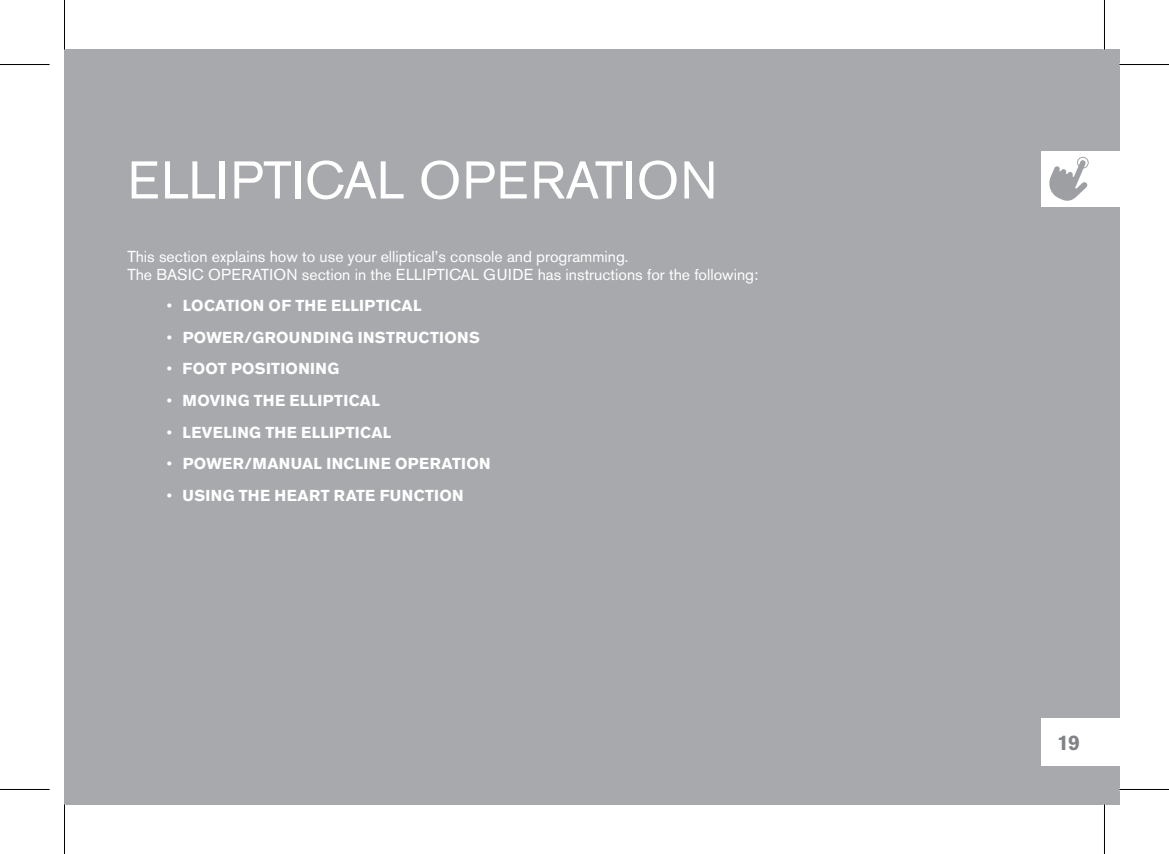
<style>
.page{position:relative;width:1169px;height:854px;background:#fff}
.page>*{position:absolute;margin:0;border:0;box-sizing:border-box;transform-origin:0 0}
.t1{font:52.5px "Akzidenz Grotesk BE";color:#fff}
.t2{font:700 21px "Akzidenz Grotesk BE";color:#808285}
.t3{font:700 15.75px "Akzidenz Grotesk BE";letter-spacing:.02em;color:#fff}
.t4{font:15.75px/18.4px "Akzidenz Grotesk BE";color:#fff}
.s1{font-weight:400}
</style>
<div class="page">
<div style="left:64px;top:50px;width:1055px;height:754px;background:#a8a9ad"></div>
<div style="left:1041px;top:718px;width:79px;height:47px;background:#fff"></div>
<div style="left:1041px;top:151px;width:79px;height:55px;background:#fff"></div>
<svg style="left:1049px;top:157px;width:39px;height:44px"></svg>
<hr style="left:0;top:64px;width:50px;height:1px;background:#000">
<hr style="left:1119px;top:64px;width:49px;height:1px;background:#000">
<hr style="left:0;top:789px;width:50px;height:1px;background:#000">
<hr style="left:1119px;top:789px;width:49px;height:1px;background:#000">
<hr style="left:64px;top:0;width:1px;height:50px;background:#000">
<hr style="left:64px;top:804px;width:1px;height:49px;background:#000">
<hr style="left:1104px;top:0;width:1px;height:50px;background:#000">
<hr style="left:1104px;top:804px;width:1px;height:49px;background:#000">
<h1 class="t1" style="left:127px;top:149px;width:591px">ELLIPTICAL OPERATION</h1>
<p class="t4" style="left:127px;top:247px;width:502px">This section explains how to use your elliptical’s console and programming.<br>The BASIC OPERATION section in the elliptical</p>
<p class="t4" style="left:483px;top:265px;width:277px">gui de has instructions for the following:</p>
<p class="t3" style="left:167px;top:297px;width:27px"><span class="s1">•</span> LOCATIONO</p>
<p class="t3" style="left:281px;top:297px;width:142px">F THEELLIPTICAL</p>
<p class="t3" style="left:167px;top:328px;width:196px"><span class="s1">•</span> POWER/GROUNDING INS</p>
<p class="t3" style="left:386px;top:328px;width:44px">TRUCTIONS</p>
<p class="t3" style="left:167px;top:360px;width:37px"><span class="s1">•</span> FOOTPOSITIONIN</p>
<p class="t3" style="left:327px;top:360px;width:13px">G</p>
<p class="t3" style="left:167px;top:391px;width:214px"><span class="s1">•</span> MOVING THE ELLIPTICAL</p>
<p class="t3" style="left:167px;top:423px;width:56px"><span class="s1">•</span>LEVELIN</p>
<p class="t3" style="left:249px;top:423px;width:144px">G THE ELLIPTICAL</p>
<p class="t3" style="left:167px;top:454px;width:146px"><span class="s1">•</span> -POWER/MAN UALINCLINEOPERATION</p>
<p class="t3" style="left:167px;top:486px;width:131px"><span class="s1">•</span> USING THE HEARTRATEFU</p>
<p class="t3" style="left:402px;top:486px;width:63px">NCTION</p>
<h2 class="t2" style="left:1057px;top:730px;width:24px">19</h2>
</div>
